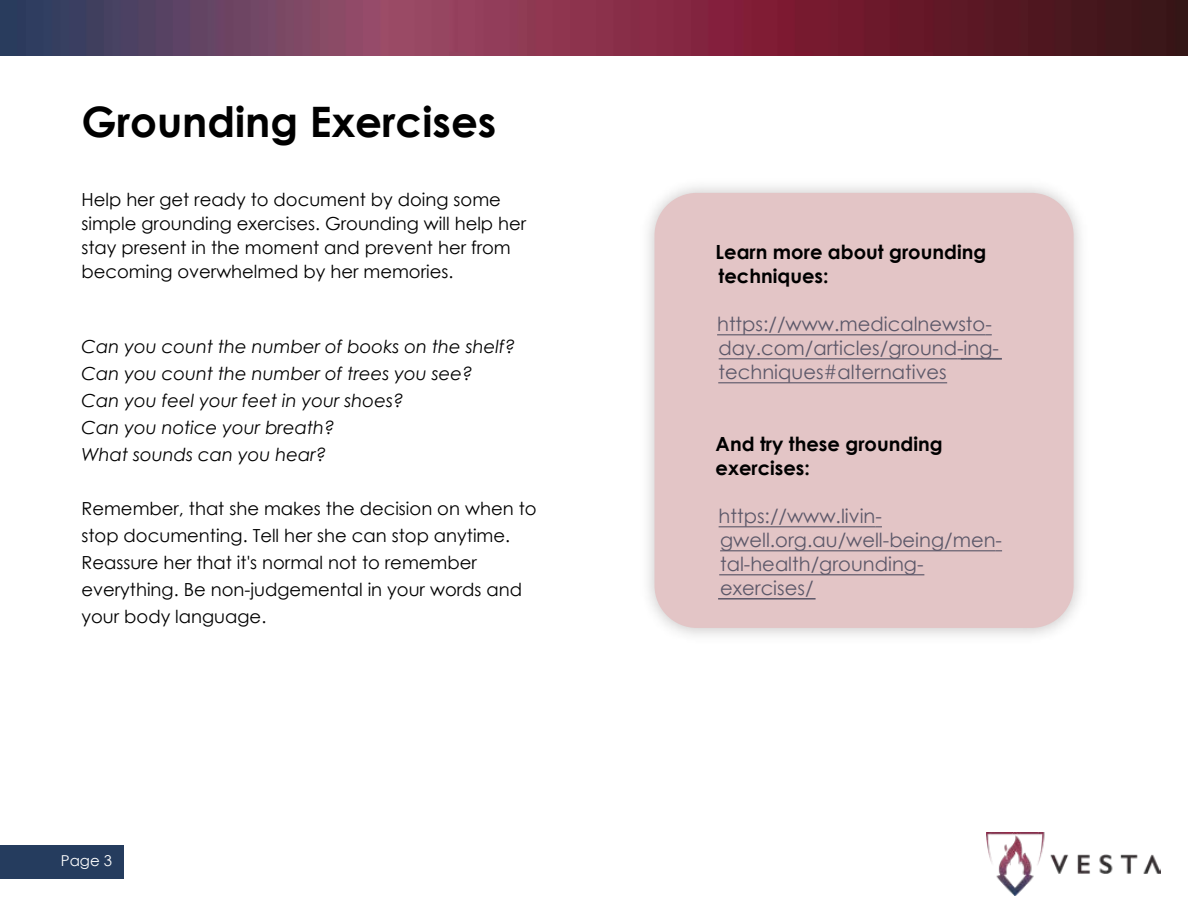
<style>
.page{position:relative;width:1188px;height:918px;background:#fff}
.page>*{position:absolute;margin:0;border:0;box-sizing:border-box;transform-origin:0 0}
.t1{font:700 42px "Century Gothic";color:#000}
.t2{font:19.5px/24px "Century Gothic";color:#5c5869}
.t3{font:700 19.5px/24px "Century Gothic";color:#000}
.t4{font:18px/27px "Century Gothic";color:#000}
.t5{font:italic 18px/27px "Century Gothic";color:#000}
.t6{font:15px "Century Gothic";color:#fff}
</style>
<div class="page">
<img style="left:0;top:0;width:1188px;height:56px">
<img style="left:986px;top:833px;width:175px;height:62px">
<img style="left:648px;top:186px;width:433px;height:450px">
<div style="left:655px;top:193px;width:419px;height:435px;background:#e3c5c6;border-radius:42px"></div>
<hr style="left:718px;top:598px;width:98px;height:1px;background:#5c5869">
<hr style="left:719px;top:574px;width:205px;height:1px;background:#5c5869">
<hr style="left:720px;top:550px;width:276px;height:1px;background:#5c5869">
<hr style="left:719px;top:526px;width:156px;height:1px;background:#5c5869">
<hr style="left:718px;top:382px;width:229px;height:1px;background:#5c5869">
<hr style="left:961px;top:359px;width:41px;height:1px;background:#5c5869">
<hr style="left:719px;top:358px;width:238px;height:1px;background:#5c5869">
<hr style="left:717px;top:334px;width:268px;height:1px;background:#5c5869">
<div style="left:0;top:845px;width:123px;height:33px;background:#253c5e"></div>
<h1 class="t1" style="left:81px;top:90px;width:416px">Grounding Exercises</h1>
<p class="t4" style="left:81px;top:187px;width:446px;line-height:24px">Help her get ready to document by doing some simple grounding exercises. Grounding will help her stay present in the moment and prevent her from becoming overwhelmed by her memories.</p>
<p class="t5" style="left:81px;top:332px;width:436px">Can you count the number of books on the shelf?<br>Can you count the number of trees you see?<br>Can you feel your feet in your shoes?<br>Can you notice your breath?<br>What sounds can you hear?</p>
<p class="t4" style="left:81px;top:494px;width:457px">Remember, that she makes the decision on when to stop documenting. Tell her she can stop anytime.<br>Reassure her that it's normal not to remember everything. Be non-judgemental in your words and your body language.</p>
<p class="t6" style="left:61px;top:850px;width:53px">Page 3</p>
<p class="t3" style="left:716px;top:240px;width:272px">Learn more about grounding techniques:</p>
<p class="t2" style="left:717px;top:312px;width:283px">https://www.medicalnewsto&shy;day.com/articles/ground-ing&shy;techniques#alternatives</p>
<p class="t3" style="left:716px;top:432px;width:228px">And try these grounding exercises:</p>
<p class="t2" style="left:719px;top:504px;width:285px">https://www.livin&shy;gwell.org.au/well-being/men&shy;tal-health/grounding&shy;exercises/</p>
</div>
